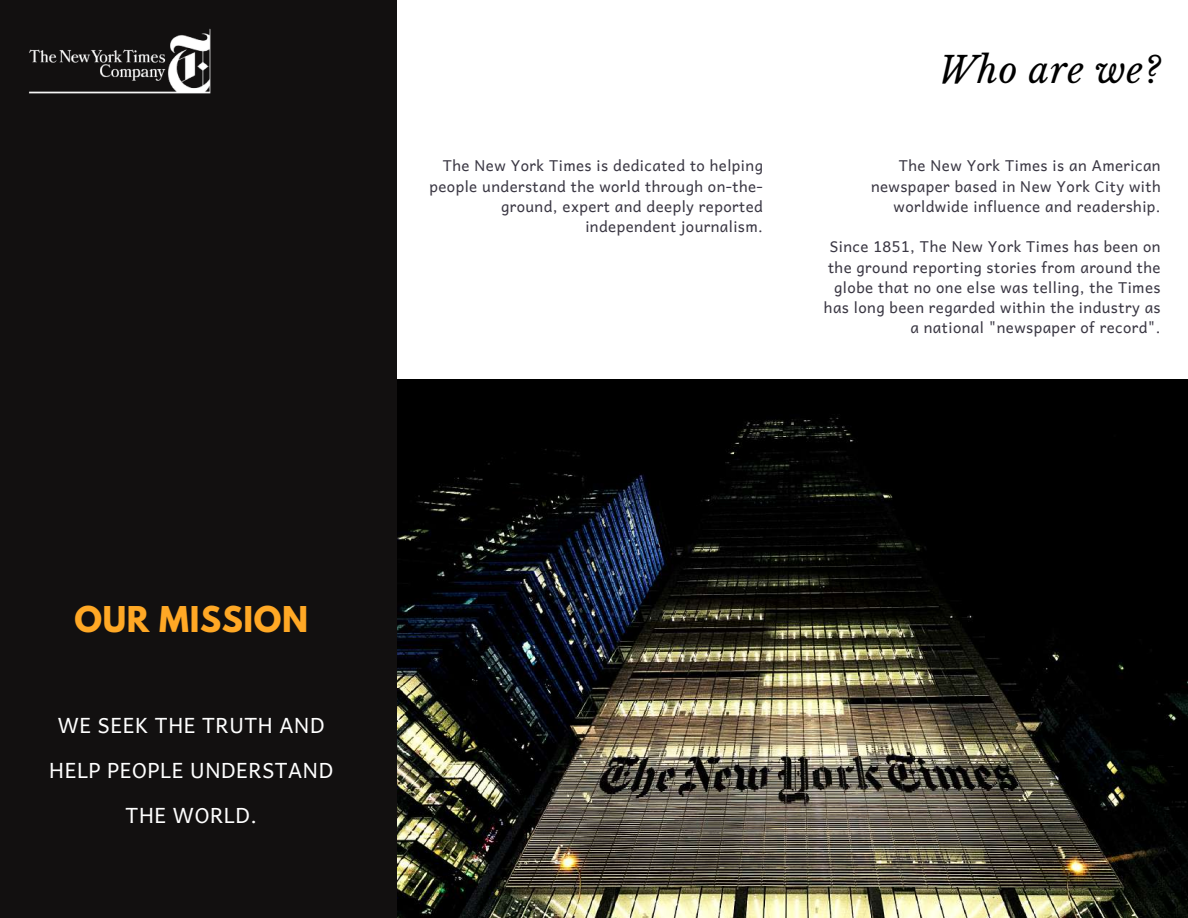
<style>
.page{position:relative;width:1188px;height:918px;background:#fff}
.page>*{position:absolute;margin:0;border:0;box-sizing:border-box;transform-origin:0 0}
.t1{font:italic 36px "Libre Baskerville";letter-spacing:.02em;color:#000}
.t2{font:700 31.5px "League Spartan";letter-spacing:.02em;color:#ffa825}
.t3{font:21px/45px "Andika";letter-spacing:.02em;color:#fff;text-align:center}
.t4{font:15px/20.2px "Andika";letter-spacing:.03em;color:#3a3743;text-align:right}
</style>
<div class="page">
<img style="left:397px;top:379px;width:791px;height:539px">
<div style="left:0;top:0;width:397px;height:918px;background:#121010"></div>
<img style="left:29px;top:28px;width:182px;height:66px">
<p class="t4" style="left:429px;top:155px;width:335px">The New York Times is dedicated to helping people understand the world through on-the&shy;ground, expert and deeply reported independent journalism.</p>
<h1 class="t1" style="left:938px;top:48px;width:224px">Who are we?</h1>
<p class="t4" style="left:871px;top:155px;width:291px">The New York Times is an American newspaper based in New York City with worldwide influence and readership.</p>
<p class="t4" style="left:824px;top:236px;width:338px">Since 1851, The New York Times has been on the ground reporting stories from around the globe that no one else was telling, the Times has long been regarded within the industry as a national "newspaper of record".</p>
<h2 class="t2" style="left:75px;top:604px;width:235px">OUR MISSION</h2>
<h3 class="t3" style="left:49px;top:702px;width:286px">WE SEEK THE TRUTH AND<br>HELP PEOPLE UNDERSTAND<br>THE WORLD.</h3>
</div>
